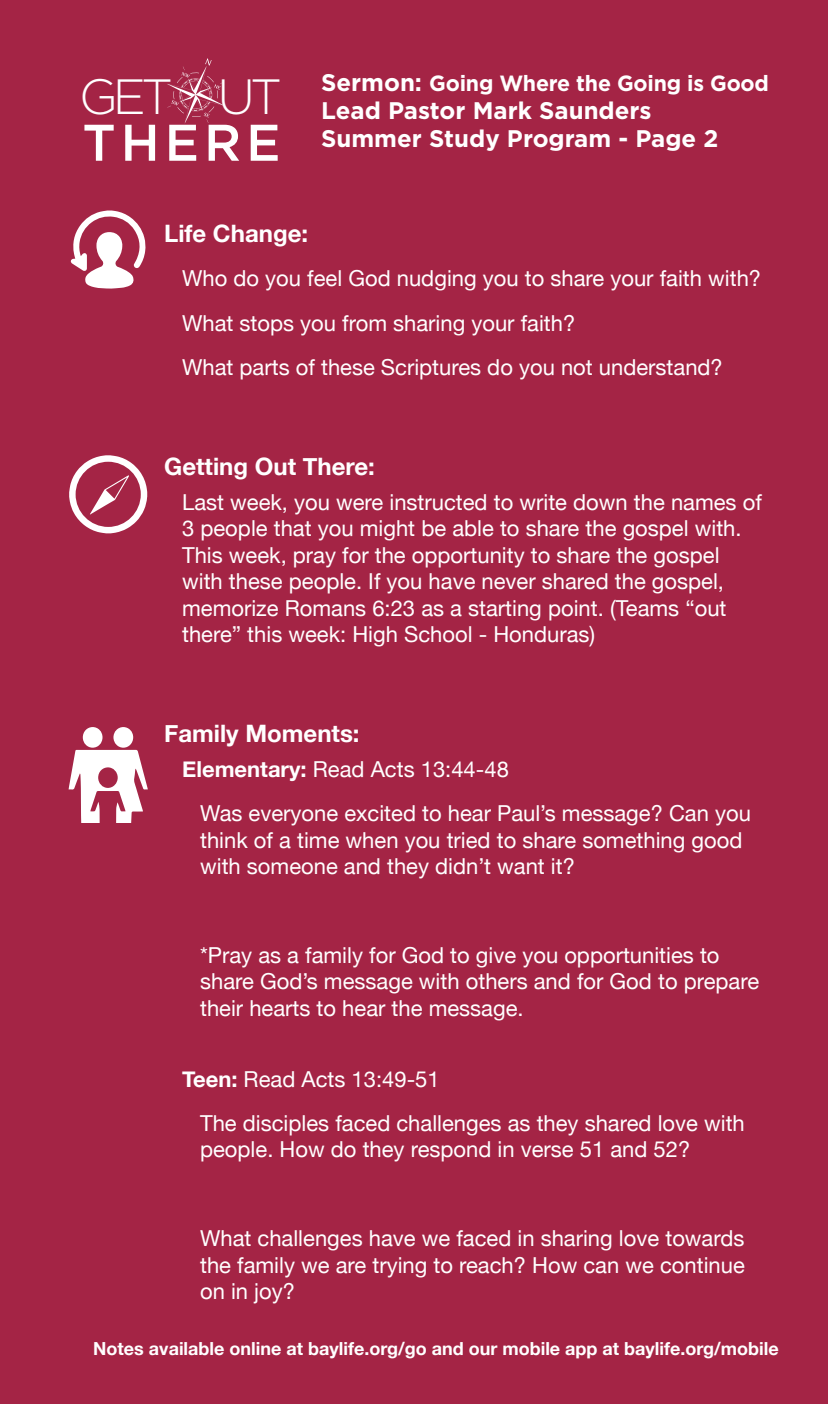
<style>
.page{position:relative;width:828px;height:1404px;background:#a42445}
.page>*{position:absolute;margin:0;border:0;box-sizing:border-box;transform-origin:0 0}
.t1{font:300 49.4px "Gotham";color:#fff}
.t2{font:700 24px/28px "Gotham";color:#fff}
.t3{font:700 24px "Helvetica Neue";color:#fff}
.t4{font:22px/26.4px "Helvetica Neue";color:#fff}
.t5{font:700 22px "Gotham";letter-spacing:-.01em;color:#fff}
.t6{font:700 18px "Helvetica Neue";color:#fff}
.s1{font-size:24px}
.s2{font-weight:500;font-size:51.4px}
.s3{font-weight:700}
</style>
<div class="page">
<svg style="left:71px;top:211px;width:75px;height:78px"></svg>
<svg style="left:69px;top:750px;width:79px;height:73px"></svg>
<div style="left:83px;top:727px;width:20px;height:21px;background:#fff;border-radius:50%"></div>
<div style="left:113px;top:727px;width:20px;height:21px;background:#fff;border-radius:50%"></div>
<svg style="left:167px;top:58px;width:57px;height:66px"></svg>
<svg style="left:207px;top:76px;width:7px;height:6px"></svg>
<svg style="left:69px;top:455px;width:78px;height:78px"></svg>
<p class="t5" style="left:321px;top:69px;width:449px"><span class="s1">Sermon:</span> Going Where the Going is Good</p>
<p class="t2" style="left:82px;top:97px;width:638px;text-indent:239px">Lead Pastor Mark Saunders<br><span class="s2">THERE</span> Summer Study Program - Page 2</p>
<h1 class="t1" style="left:79px;top:65px;width:205px">GET UT</h1>
<p class="t3" style="left:164px;top:214px;width:145px">Life Change:</p>
<p class="t4" style="left:182px;top:257px;width:581px;line-height:44.4px">Who do you feel God nudging you to share your faith with?<br>What stops you from sharing your faith?<br>What parts of these Scriptures do you not understand?</p>
<p class="t3" style="left:164px;top:447px;width:212px">Getting Out There:</p>
<p class="t4" style="left:182px;top:490px;width:581px">Last week, you were instructed to write down the names of 3 people that you might be able to share the gospel with.<br>This week, pray for the opportunity to share the gospel with these people. If you have never shared the gospel, memorize Romans 6:23 as a starting point. (Teams “out there” this week: High School - Honduras)</p>
<p class="t3" style="left:164px;top:714px;width:197px">Family Moments:</p>
<p class="t4" style="left:200px;top:748px;width:552px;line-height:44.4px;text-indent:-18px"><span class="s3">Elementary:</span> Read Acts 13:44-48<br>Was everyone excited to hear Paul’s message? Can you</p>
<p class="t4" style="left:200px;top:828px;width:544px">think of a time when you tried to share something good with someone and they didn’t want it?</p>
<p class="t4" style="left:200px;top:943px;width:561px">*Pray as a family for God to give you opportunities to share God’s message with others and for God to prepare their hearts to hear the message.</p>
<p class="t4" style="left:200px;top:1058px;width:546px;line-height:44.4px;text-indent:-18px"><span class="s3">Teen:</span> Read Acts 13:49-51<br>The disciples faced challenges as they shared love with</p>
<p class="t4" style="left:200px;top:1138px;width:492px">people. How do they respond in verse 51 and 52?</p>
<p class="t4" style="left:200px;top:1226px;width:546px;text-align:justify">What challenges have we faced in sharing love towards the family we are trying to reach? How can we continue on in joy?</p>
<p class="t6" style="left:93px;top:1334px;width:687px">Notes available online at baylife.org/go and our mobile app at baylife.org/mobile</p>
</div>
